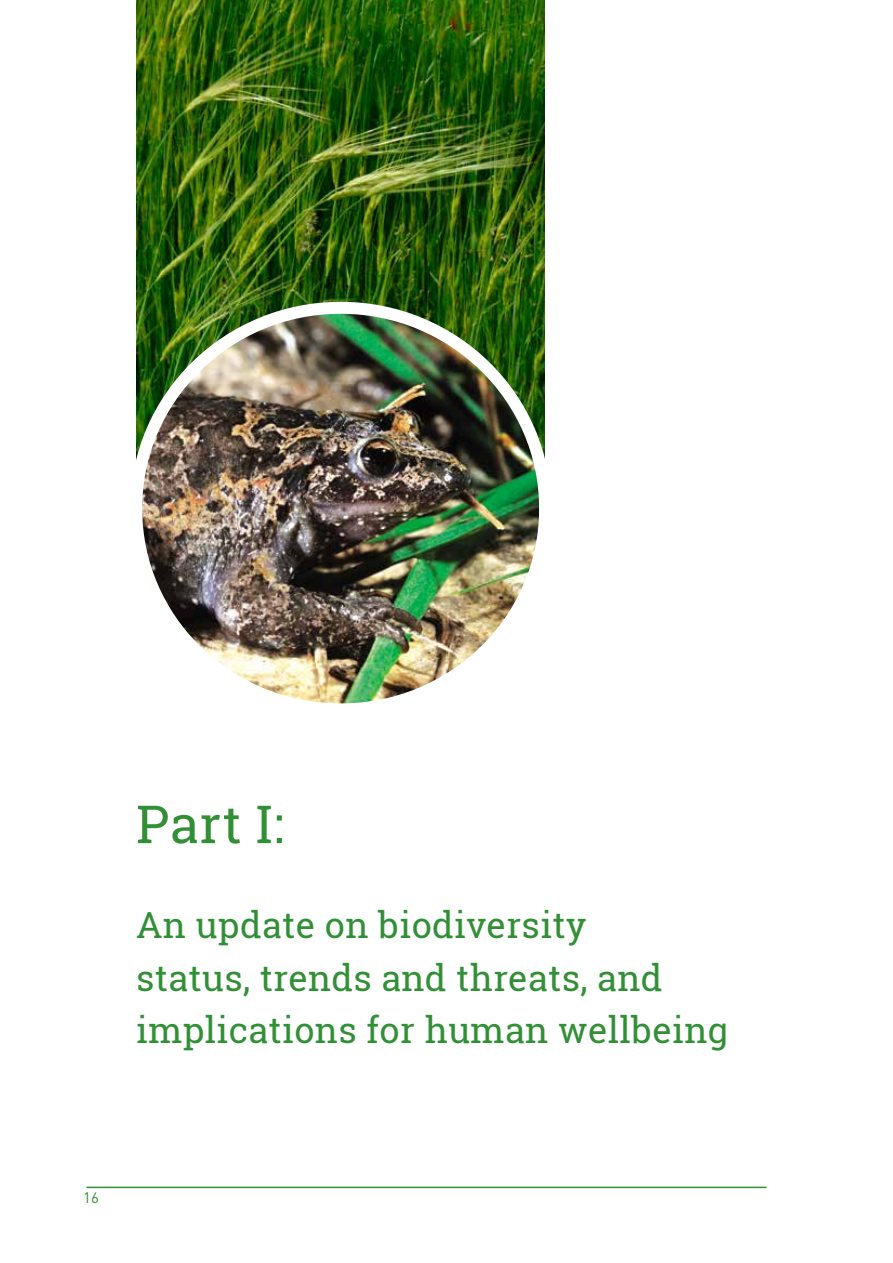
<style>
.page{position:relative;width:893px;height:1263px;background:#fff}
.page>*{position:absolute;margin:0;border:0;box-sizing:border-box;transform-origin:0 0}
.t1{font:52.5px "Roboto Slab";color:#318f35}
.t2{font:36px/52.5px "Roboto Slab";letter-spacing:.01em;color:#318f35}
.t3{font:15px "DINOT";color:#318f35}
</style>
<div class="page">
<hr style="left:86px;top:1187px;width:680px;height:1px;background:#318f35">
<img style="left:137px;top:0;width:407px;height:454px">
<img style="left:136px;top:308px;width:403px;height:394px">
<div style="left:130px;top:302px;width:421px;height:413px;border:12px solid #fff;border-radius:50%"></div>
<h1 class="t1" style="left:136px;top:788px;width:149px">Part I:</h1>
<p class="t2" style="left:136px;top:898px;width:593px">An update on biodiversity<br>status, trends and threats, and implications for human wellbeing</p>
<p class="t3" style="left:83px;top:1188px;width:17px">16</p>
</div>
